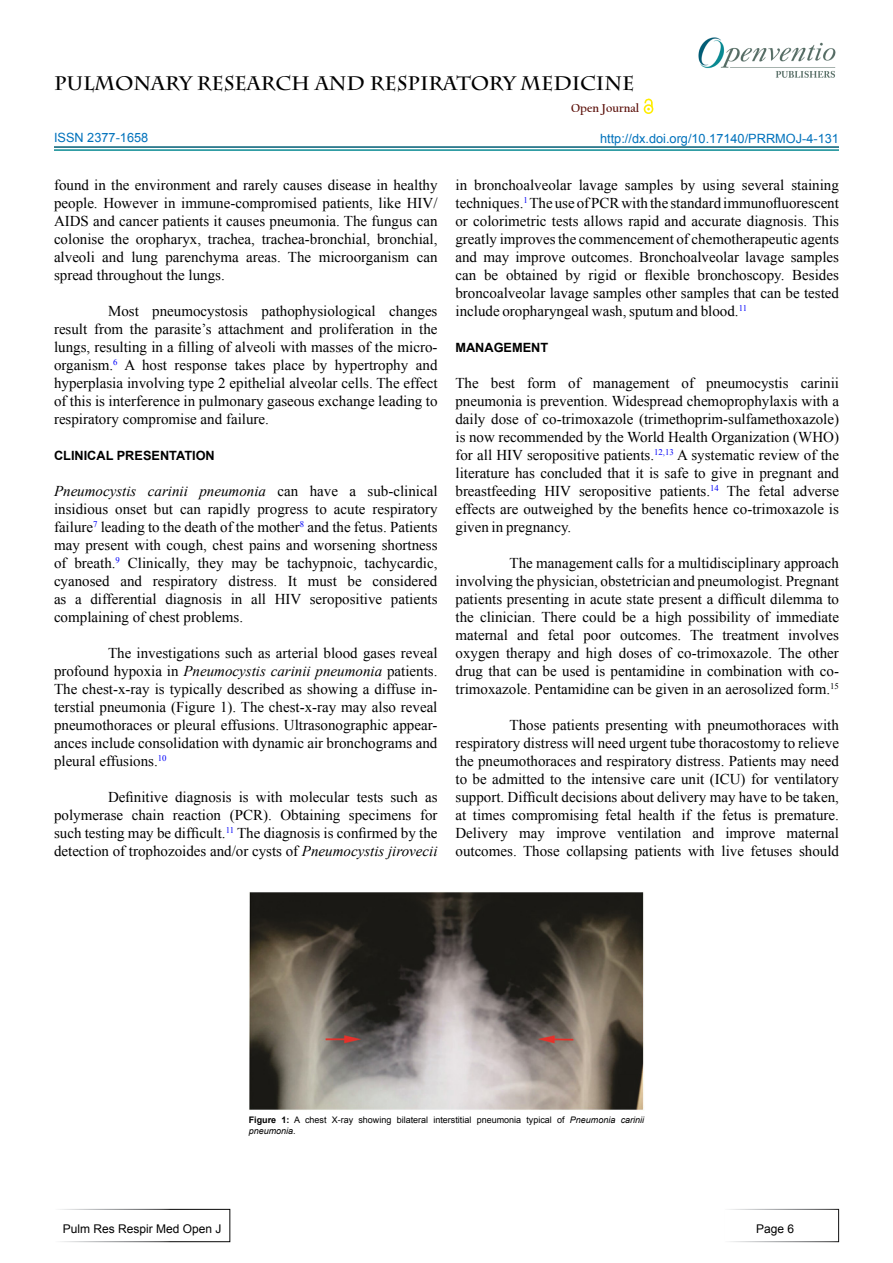
<style>
.page{position:relative;width:893px;height:1263px;background:#fff}
.page>*{position:absolute;margin:0;border:0;box-sizing:border-box;transform-origin:0 0}
.t1{font:700 19.5px "Charlemagne Std";color:#000}
.t2{font:15px/18px "Times New Roman";color:#000;text-align:justify}
.t3{font:12.75px "Arial";color:#0072bc}
.t4{font:700 12.75px "Arial";color:#000}
.t5{font:12px "Arial";color:#000}
.t6{font:700 12px "Californian FB";color:#580b05}
.t7{font:9px/10.8px "Arial";color:#000}
.s1{font-style:italic}
.s2{font-weight:700}
</style>
<div class="page">
<hr style="left:54px;top:146px;width:785px;height:2px;background:#015d75">
<hr style="left:54px;top:149px;width:785px;height:2px;background:#0a8b93">
<svg style="left:644px;top:104px;width:9px;height:10px"></svg>
<svg style="left:644px;top:98px;width:9px;height:12px"></svg>
<img style="left:698px;top:37px;width:138px;height:41px">
<div style="left:54px;top:1209px;width:176px;height:33px;border:1px solid #fff"></div>
<div style="left:723px;top:1209px;width:116px;height:33px;border:1px solid #fff"></div>
<img style="left:249px;top:892px;width:395px;height:218px">
<h1 class="t1" style="left:54px;top:72px;width:582px">PULMONARY RESEARCH AND RESPIRATORY MEDICINE</h1>
<p class="t3" style="left:54px;top:129px;width:96px">ISSN 2377-1658</p>
<p class="t2" style="left:54px;top:175px;width:385px">found in the environment and rarely causes disease in healthy people. However in immune-compromised patients, like HIV/ AIDS and cancer patients it causes pneumonia. The fungus can colonise the oropharyx, trachea, trachea-bronchial, bronchial, alveoli and lung parenchyma areas. The microorganism can spread throughout the lungs.</p>
<p class="t2" style="left:54px;top:301px;width:385px;text-indent:54px">Most pneumocystosis pathophysiological changes result from the parasite’s attachment and proliferation in the lungs, resulting in a filling of alveoli with masses of the micro&shy;organism.<sup>6</sup> A host response takes place by hypertrophy and hyperplasia involving type 2 epithelial alveolar cells. The effect of this is interference in pulmonary gaseous exchange leading to respiratory compromise and failure.</p>
<p class="t4" style="left:54px;top:447px;width:162px">CLINICAL PRESENTATION</p>
<p class="t2" style="left:54px;top:481px;width:385px"><span class="s1">Pneumocystis carinii pneumonia</span> can have a sub-clinical insidious onset but can rapidly progress to acute respiratory failure<sup>7</sup> leading to the death of the mother<sup>8</sup> and the fetus. Patients may present with cough, chest pains and worsening shortness of breath.<sup>9</sup> Clinically, they may be tachypnoic, tachycardic, cyanosed and respiratory distress. It must be considered as a differential diagnosis in all HIV seropositive patients complaining of chest problems.</p>
<p class="t2" style="left:54px;top:643px;width:385px;text-indent:54px">The investigations such as arterial blood gases reveal profound hypoxia in <span class="s1">Pneumocystis carinii pneumonia</span> patients.<br>The chest-x-ray is typically described as showing a diffuse in&shy;terstial pneumonia (Figure 1). The chest-x-ray may also reveal pneumothoraces or pleural effusions. Ultrasonographic appear&shy;ances include consolidation with dynamic air bronchograms and pleural effusions.<sup>10</sup></p>
<p class="t2" style="left:54px;top:787px;width:385px;text-indent:54px">Definitive diagnosis is with molecular tests such as polymerase chain reaction (PCR). Obtaining specimens for such testing may be difficult.<sup>11</sup> The diagnosis is confirmed by the detection of trophozoides and/or cysts of <span class="s1">Pneumocystis jirovecii</span></p>
<p class="t6" style="left:571px;top:102px;width:70px">Open Journal</p>
<p class="t3" style="left:600px;top:130px;width:240px">http://dx.doi.org/10.17140/PRRMOJ-4-131</p>
<p class="t2" style="left:455px;top:175px;width:385px">in bronchoalveolar lavage samples by using several staining techniques.<sup>1</sup> The use of PCR with the standard immunofluorescent or colorimetric tests allows rapid and accurate diagnosis. This greatly improves the commencement of chemotherapeutic agents and may improve outcomes. Bronchoalveolar lavage samples can be obtained by rigid or flexible bronchoscopy. Besides broncoalveolar lavage samples other samples that can be tested include oropharyngeal wash, sputum and blood.<sup>11</sup></p>
<p class="t4" style="left:455px;top:339px;width:94px">MANAGEMENT</p>
<p class="t2" style="left:455px;top:373px;width:385px">The best form of management of pneumocystis carinii pneumonia is prevention. Widespread chemoprophylaxis with a daily dose of co-trimoxazole (trimethoprim-sulfamethoxazole) is now recommended by the World Health Organization (WHO) for all HIV seropositive patients.<sup>12,13</sup> A systematic review of the literature has concluded that it is safe to give in pregnant and breastfeeding HIV seropositive patients.<sup>14</sup> The fetal adverse effects are outweighed by the benefits hence co-trimoxazole is given in pregnancy.</p>
<p class="t2" style="left:455px;top:553px;width:385px;text-indent:54px">The management calls for a multidisciplinary approach involving the physician, obstetrician and pneumologist. Pregnant patients presenting in acute state present a difficult dilemma to the clinician. There could be a high possibility of immediate maternal and fetal poor outcomes. The treatment involves oxygen therapy and high doses of co-trimoxazole. The other drug that can be used is pentamidine in combination with co&shy;trimoxazole. Pentamidine can be given in an aerosolized form.<sup>15</sup></p>
<p class="t2" style="left:455px;top:715px;width:385px;text-indent:54px">Those patients presenting with pneumothoraces with respiratory distress will need urgent tube thoracostomy to relieve the pneumothoraces and respiratory distress. Patients may need to be admitted to the intensive care unit (ICU) for ventilatory support. Difficult decisions about delivery may have to be taken, at times compromising fetal health if the fetus is premature.<br>Delivery may improve ventilation and improve maternal outcomes. Those collapsing patients with live fetuses should</p>
<p class="t7" style="left:249px;top:1115px;width:397px"><span class="s2">Figure 1:</span> A chest X-ray showing bilateral interstitial pneumonia typical of <span class="s1">Pneumonia carinii pneumonia</span>.</p>
<p class="t5" style="left:63px;top:1221px;width:160px">Pulm Res Respir Med Open J</p>
<p class="t5" style="left:756px;top:1221px;width:40px">Page 6</p>
</div>
